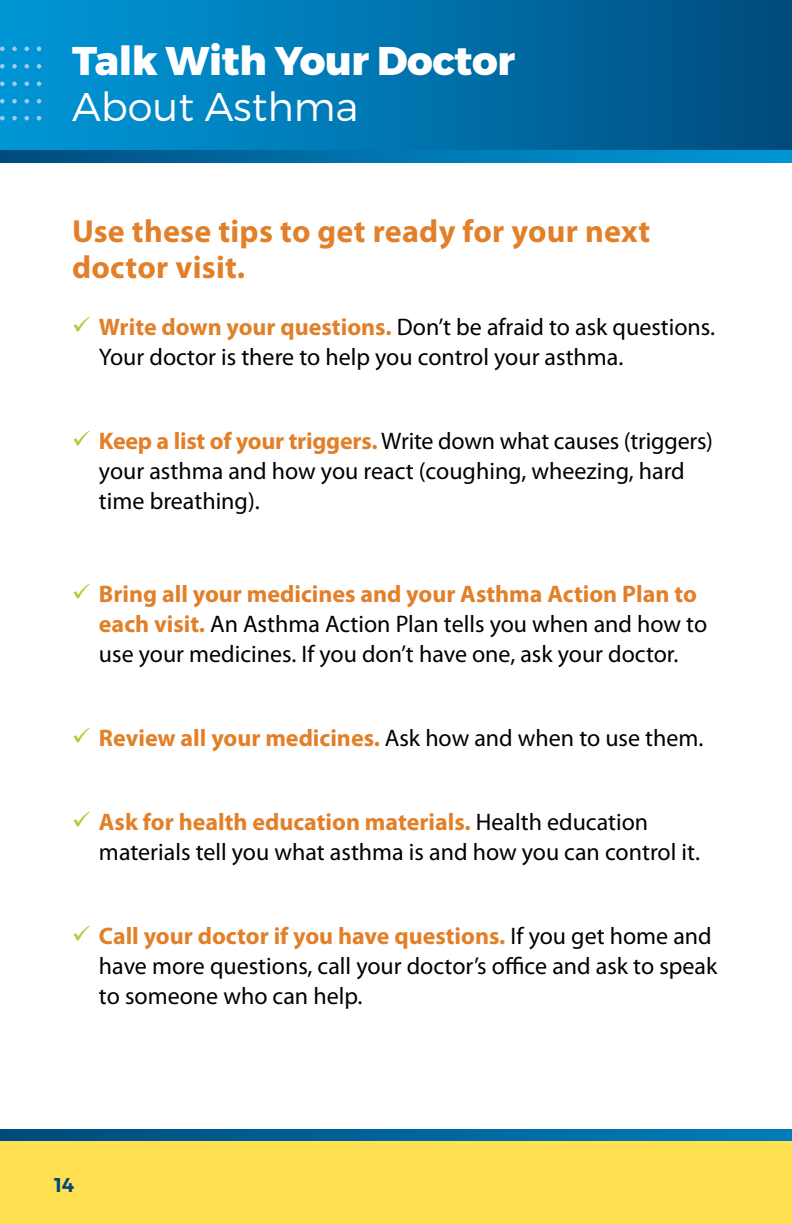
<style>
.page{position:relative;width:792px;height:1224px;background:#fff}
.page>*{position:absolute;margin:0;border:0;box-sizing:border-box;transform-origin:0 0}
.t1{font:800 40px/46px "Montserrat";letter-spacing:-.01em;color:#fff}
.t2{font:700 32px/36px "Myriad Pro";letter-spacing:.01em;color:#e28029}
.t3{font:24px/30px "Myriad Pro";color:#000}
.t4{font:700 24px "Myriad Pro";color:#e28029}
.t5{font:600 20px "Montserrat";color:#004879}
.s1{font-weight:300}
.s2{font-weight:700;color:#e28029}
.s3{font-weight:400;color:#000}
</style>
<div class="page">
<div style="left:0;top:0;width:792px;height:153px;background:linear-gradient(to right,#0098d9,#004e80)"></div>
<svg style="left:0;top:151px;width:792px;height:11px;background:#0073ad"></svg>
<svg style="left:24px;top:64px;width:5px;height:5px"></svg>
<svg style="left:24px;top:81px;width:5px;height:5px"></svg>
<svg style="left:24px;top:99px;width:5px;height:5px"></svg>
<svg style="left:24px;top:47px;width:5px;height:4px"></svg>
<svg style="left:37px;top:64px;width:4px;height:5px"></svg>
<svg style="left:37px;top:81px;width:4px;height:5px"></svg>
<svg style="left:37px;top:99px;width:4px;height:5px"></svg>
<svg style="left:37px;top:47px;width:4px;height:4px"></svg>
<svg style="left:0;top:64px;width:5px;height:5px"></svg>
<svg style="left:0;top:81px;width:5px;height:5px"></svg>
<svg style="left:0;top:99px;width:5px;height:5px"></svg>
<svg style="left:0;top:47px;width:5px;height:4px"></svg>
<svg style="left:12px;top:64px;width:5px;height:5px"></svg>
<svg style="left:12px;top:81px;width:5px;height:5px"></svg>
<svg style="left:12px;top:99px;width:5px;height:5px"></svg>
<svg style="left:12px;top:47px;width:5px;height:4px"></svg>
<svg style="left:24px;top:116px;width:5px;height:4px"></svg>
<svg style="left:37px;top:116px;width:4px;height:4px"></svg>
<svg style="left:0;top:116px;width:5px;height:4px"></svg>
<svg style="left:12px;top:116px;width:5px;height:4px"></svg>
<div style="left:0;top:1135px;width:792px;height:89px;background:#ffe152"></div>
<svg style="left:0;top:1129px;width:792px;height:12px;background:#00639a"></svg>
<h2 class="t1" style="left:72px;top:39px;width:445px">Talk With Your Doctor<br><span class="s1">About Asthma</span></h2>
<p class="t2" style="left:72px;top:212px;width:580px">Use these tips to get ready for your next doctor visit.</p>
<p class="t3" style="left:99px;top:312px;width:618px"><span class="s2">Write down your questions.</span> Don’t be afraid to ask questions.<br>Your doctor is there to help you control your asthma.</p>
<p class="t3" style="left:99px;top:426px;width:616px"><span class="s2">Keep a list of your triggers.</span> Write down what causes (triggers) your asthma and how you react (coughing, wheezing, hard time breathing).</p>
<p class="t3" style="left:99px;top:579px;width:610px"><span class="s2">Bring all your medicines and your Asthma Action Plan to each visit.</span> An Asthma Action Plan tells you when and how to use your medicines. If you don’t have one, ask your doctor.</p>
<p class="t4" style="left:99px;top:723px;width:606px">Review all your medicines. <span class="s3">Ask how and when to use them.</span></p>
<p class="t3" style="left:99px;top:807px;width:603px"><span class="s2">Ask for health education materials.</span> Health education materials tell you what asthma is and how you can control it.</p>
<p class="t3" style="left:99px;top:921px;width:620px"><span class="s2">Call your doctor if you have questions.</span> If you get home and have more questions, call your doctor’s office and ask to speak to someone who can help.</p>
<p class="t5" style="left:54px;top:1172px;width:22px">14</p>
</div>
